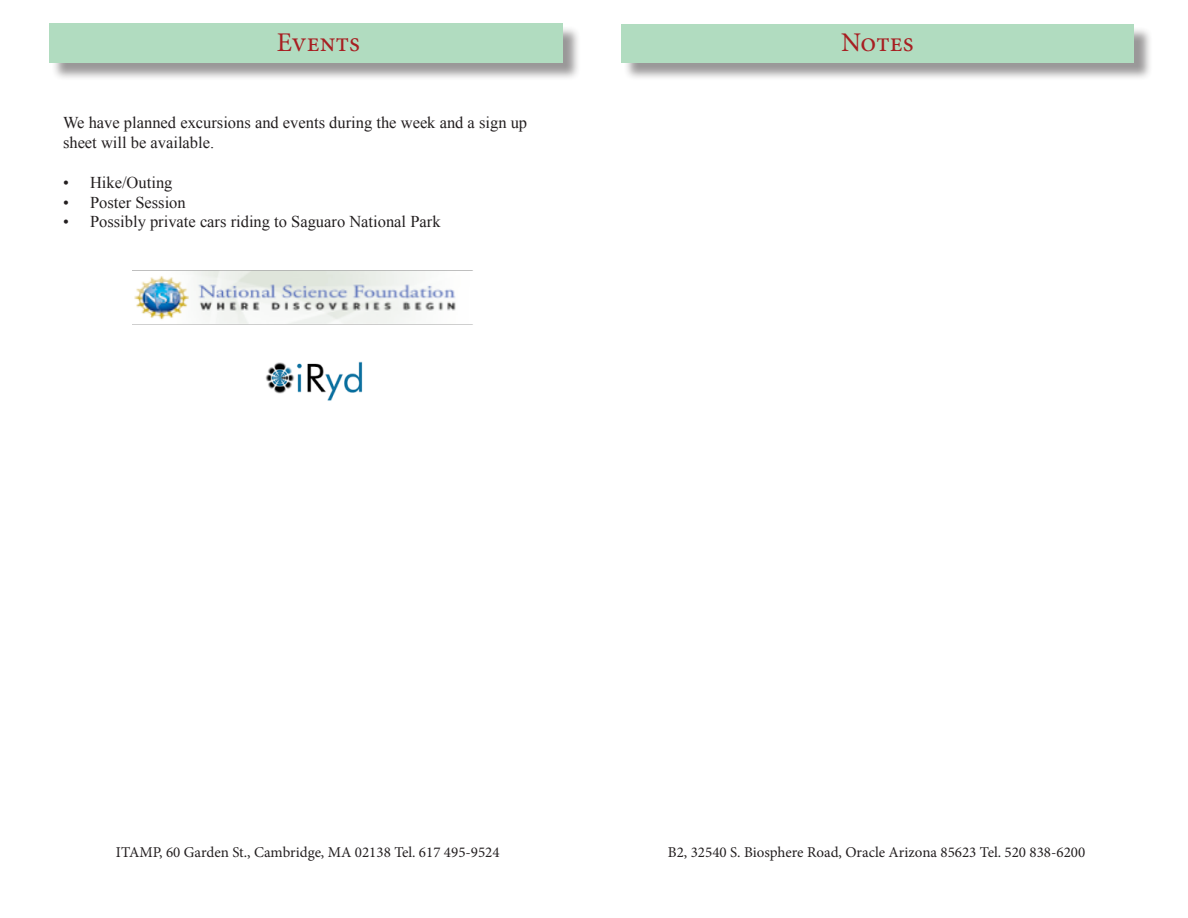
<style>
.page{position:relative;width:1188px;height:918px;background:#fff}
.page>*{position:absolute;margin:0;border:0;box-sizing:border-box;transform-origin:0 0}
.t1{font:27px "Minion Pro";color:#a71e21}
.t2{font:16.5px/19.8px "Times New Roman";color:#231f20}
.t3{font:15px "Minion Pro";color:#231f20}
</style>
<div class="page">
<img style="left:132px;top:270px;width:341px;height:55px">
<div style="left:51px;top:25px;width:530px;height:56px;background:#231f20;opacity:.46"></div>
<div style="left:49px;top:23px;width:513px;height:40px;background:#b1dcc0"></div>
<div style="left:623px;top:26px;width:530px;height:56px;background:#231f20;opacity:.46"></div>
<div style="left:621px;top:24px;width:513px;height:39px;background:#b1dcc0"></div>
<img style="left:265px;top:361px;width:98px;height:40px">
<p class="t1" style="left:277px;top:24px;width:85px">Events</p>
<p class="t1" style="left:841px;top:24px;width:74px">Notes</p>
<p class="t2" style="left:63px;top:113px;width:466px">We have planned excursions and events during the week and a sign up sheet will be available.</p>
<p class="t2" style="left:63px;top:172px;width:111px">• Hike/Outing</p>
<p class="t2" style="left:63px;top:192px;width:124px">• Poster Session</p>
<p class="t2" style="left:63px;top:212px;width:379px">• Possibly private cars riding to Saguaro National Park</p>
<p class="t3" style="left:116px;top:842px;width:385px">ITAMP, 60 Garden St., Cambridge, MA 02138 Tel. 617 495-9524</p>
<p class="t3" style="left:668px;top:842px;width:419px">B2, 32540 S. Biosphere Road, Oracle Arizona 85623 Tel. 520 838-6200</p>
</div>
